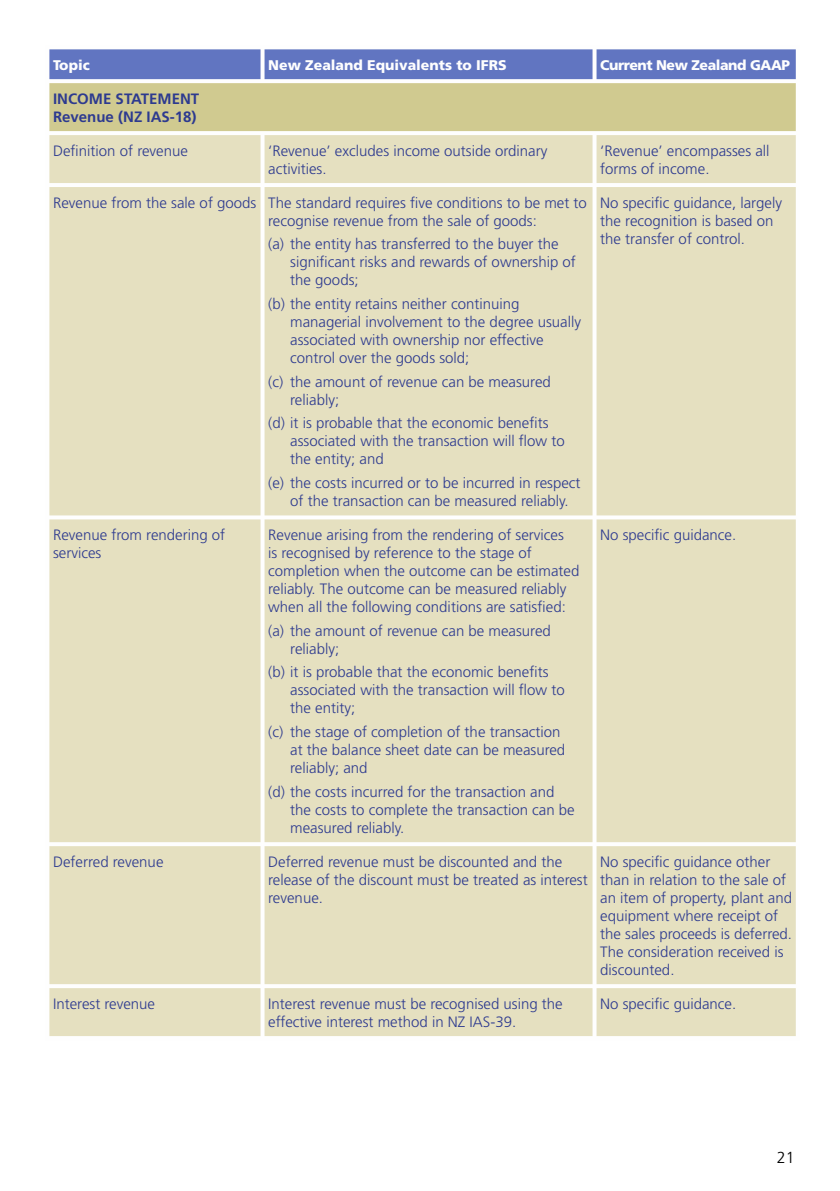
<style>
.page{position:relative;width:840px;height:1191px;background:#fff}
.page>*{position:absolute;margin:0;border:0;box-sizing:border-box;transform-origin:0 0}
.t1{font:300 16px "Frutiger";color:#000}
.t2{font:300 15px/18px "Frutiger";color:#2d3a8f}
.t3{font:700 15px/18px "Frutiger";color:#2d3a8f}
.t4{font:900 14px "Frutiger";color:#fefefe}
.t5{font:900 14px "Frutiger";letter-spacing:-.03em;color:#fefefe}
</style>
<div class="page">
<div style="left:49px;top:49px;width:746px;height:30px;background:#6175c1"></div>
<div style="left:47px;top:81px;width:750px;height:52px;background:#d0ca90"></div>
<div style="left:49px;top:135px;width:746px;height:901px;background:#e5e0c0"></div>
<svg style="left:260px;top:49px;width:4px;height:30px"></svg>
<svg style="left:592px;top:49px;width:4px;height:30px"></svg>
<svg style="left:795px;top:49px;width:1px;height:30px"></svg>
<svg style="left:47px;top:79px;width:209px;height:4px"></svg>
<hr style="left:45px;top:83px;width:4px;height:48px;background:#fefefe">
<svg style="left:256px;top:79px;width:541px;height:4px"></svg>
<svg style="left:795px;top:83px;width:2px;height:48px"></svg>
<hr style="left:45px;top:131px;width:211px;height:4px;background:#fefefe">
<hr style="left:256px;top:131px;width:338px;height:4px;background:#fefefe">
<svg style="left:260px;top:135px;width:4px;height:48px"></svg>
<hr style="left:594px;top:131px;width:205px;height:4px;background:#fefefe">
<svg style="left:592px;top:135px;width:4px;height:48px"></svg>
<svg style="left:795px;top:135px;width:1px;height:48px"></svg>
<hr style="left:45px;top:183px;width:211px;height:4px;background:#fefefe">
<hr style="left:256px;top:183px;width:338px;height:4px;background:#fefefe">
<svg style="left:260px;top:187px;width:4px;height:328px"></svg>
<hr style="left:594px;top:183px;width:205px;height:4px;background:#fefefe">
<svg style="left:592px;top:187px;width:4px;height:328px"></svg>
<svg style="left:795px;top:187px;width:1px;height:328px"></svg>
<svg style="left:49px;top:515px;width:207px;height:4px"></svg>
<svg style="left:256px;top:515px;width:338px;height:4px"></svg>
<svg style="left:260px;top:519px;width:4px;height:323px"></svg>
<svg style="left:594px;top:515px;width:202px;height:4px"></svg>
<svg style="left:592px;top:519px;width:4px;height:323px"></svg>
<svg style="left:795px;top:519px;width:1px;height:323px"></svg>
<hr style="left:45px;top:842px;width:211px;height:4px;background:#fefefe">
<hr style="left:256px;top:842px;width:338px;height:4px;background:#fefefe">
<svg style="left:260px;top:846px;width:4px;height:138px"></svg>
<hr style="left:594px;top:842px;width:205px;height:4px;background:#fefefe">
<svg style="left:592px;top:846px;width:4px;height:138px"></svg>
<svg style="left:795px;top:846px;width:1px;height:138px"></svg>
<hr style="left:45px;top:984px;width:211px;height:4px;background:#fefefe">
<hr style="left:256px;top:984px;width:338px;height:4px;background:#fefefe">
<svg style="left:260px;top:988px;width:4px;height:48px"></svg>
<hr style="left:594px;top:984px;width:205px;height:4px;background:#fefefe">
<svg style="left:592px;top:988px;width:4px;height:48px"></svg>
<svg style="left:795px;top:988px;width:1px;height:48px"></svg>
<p class="t4" style="left:53px;top:59px;width:38px">Topic</p>
<p class="t4" style="left:268px;top:59px;width:240px">New Zealand Equivalents to IFRS</p>
<p class="t5" style="left:600px;top:59px;width:191px">Current New Zealand GAAP</p>
<p class="t3" style="left:53px;top:91px;width:147px">INCOME STATEMENT<br>Revenue (NZ IAS-18)</p>
<p class="t2" style="left:53px;top:143px;width:136px">Definition of revenue</p>
<p class="t2" style="left:268px;top:143px;width:280px">‘Revenue’ excludes income outside ordinary activities.</p>
<p class="t2" style="left:600px;top:143px;width:171px">‘Revenue’ encompasses all forms of income.</p>
<p class="t2" style="left:268px;top:195px;width:320px;text-indent:-215px">Revenue from the sale of goods The standard requires five conditions to be met to recognise revenue from the sale of goods:</p>
<p class="t2" style="left:290px;top:236px;width:287px;text-indent:-22px">(a) the entity has transferred to the buyer the significant risks and rewards of ownership of the goods;</p>
<p class="t2" style="left:290px;top:296px;width:292px;text-indent:-22px">(b) the entity retains neither continuing managerial involvement to the degree usually associated with ownership nor effective control over the goods sold;</p>
<p class="t2" style="left:290px;top:374px;width:262px;text-indent:-22px">(c) the amount of revenue can be measured reliably;</p>
<p class="t2" style="left:290px;top:415px;width:276px;text-indent:-22px">(d) it is probable that the economic benefits associated with the transaction will flow to the entity; and</p>
<p class="t2" style="left:290px;top:475px;width:292px;text-indent:-22px">(e) the costs incurred or to be incurred in respect of the transaction can be measured reliably.</p>
<p class="t2" style="left:600px;top:195px;width:183px">No specific guidance, largely the recognition is based on the transfer of control.</p>
<p class="t2" style="left:53px;top:527px;width:173px">Revenue from rendering of services</p>
<p class="t2" style="left:268px;top:527px;width:312px">Revenue arising from the rendering of services<br>is recognised by reference to the stage of completion when the outcome can be estimated reliably. The outcome can be measured reliably when all the following conditions are satisfied:</p>
<p class="t2" style="left:290px;top:622px;width:262px;text-indent:-22px">(a) the amount of revenue can be measured reliably;</p>
<p class="t2" style="left:290px;top:664px;width:276px;text-indent:-22px">(b) it is probable that the economic benefits associated with the transaction will flow to the entity;</p>
<p class="t2" style="left:290px;top:724px;width:276px;text-indent:-22px">(c) the stage of completion of the transaction at the balance sheet date can be measured reliably; and</p>
<p class="t2" style="left:290px;top:783px;width:286px;text-indent:-22px">(d) the costs incurred for the transaction and the costs to complete the transaction can be measured reliably.</p>
<p class="t2" style="left:600px;top:527px;width:137px">No specific guidance.</p>
<p class="t2" style="left:53px;top:853px;width:112px">Deferred revenue</p>
<p class="t2" style="left:268px;top:853px;width:321px">Deferred revenue must be discounted and the release of the discount must be treated as interest revenue.</p>
<p class="t2" style="left:600px;top:853px;width:193px">No specific guidance other than in relation to the sale of an item of property, plant and equipment where receipt of the sales proceeds is deferred.<br>The consideration received is discounted.</p>
<p class="t2" style="left:53px;top:995px;width:103px">Interest revenue</p>
<p class="t2" style="left:268px;top:995px;width:296px">Interest revenue must be recognised using the effective interest method in NZ IAS-39.</p>
<p class="t2" style="left:600px;top:995px;width:137px">No specific guidance.</p>
<p class="t1" style="left:776px;top:1151px;width:19px">21</p>
</div>
